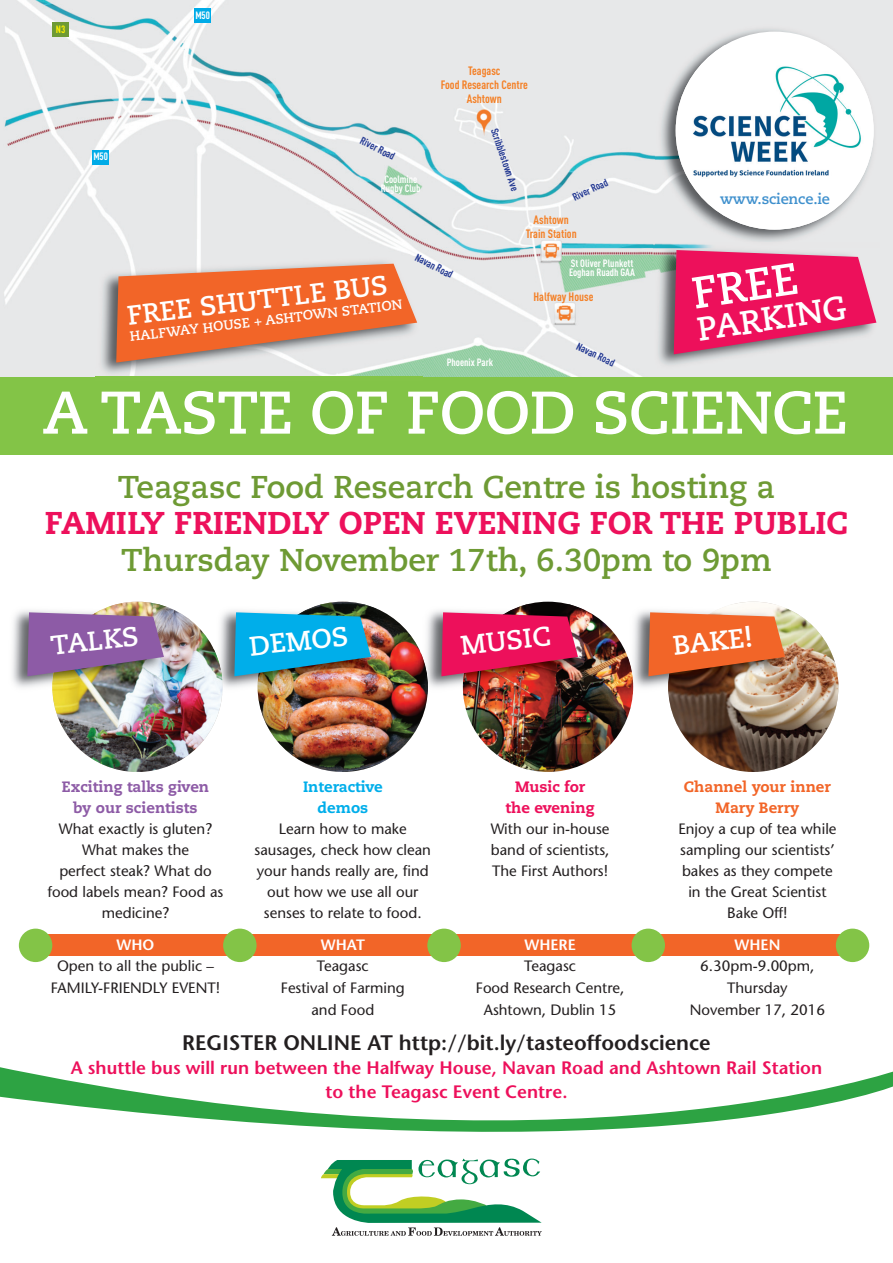
<style>
.page{position:relative;width:893px;height:1263px;background:#fff}
.page>*{position:absolute;margin:0;border:0;box-sizing:border-box;transform-origin:0 0}
.t1{font:700 60px "Caecilia";letter-spacing:-.01em;color:#fff}
.t2{font:700 44.4px "Caecilia";color:#fff}
.t3{font:700 33.3px "Caecilia";color:#fff}
.t4{font:700 31.5px "Caecilia";color:#6e9a34}
.t5{font:800 31.5px "Caecilia";color:#ed105b}
.t6{font:700 27px "Caecilia";color:#fff}
.t7{font:600 21px "Stone Sans";color:#231f20}
.t8{font:600 18px/24px "Stone Sans";color:#ed105b;text-align:center}
.t9{font:15px/21px "Stone Sans";color:#231f20;text-align:center}
.t10{font:800 15px/21px "Caecilia";color:#8d5ba6;text-align:center}
.t11{font:800 15px/21px "Caecilia";color:#f26528;text-align:center}
.t12{font:800 15px/21px "Caecilia";color:#ed105b;text-align:center}
.t13{font:800 15px/21px "Caecilia";color:#00aeea;text-align:center}
.t14{font:600 15px "Stone Sans";color:#fff}
.t15{font:700 14.55px "Caecilia";letter-spacing:-.01em;color:#3f90cd}
.t16{font:700 13.5px "Caecilia";color:#fff}
.t17{font:700 condensed 12px/14.4px "DINOT";color:#f48026;text-align:center}
.t18{font:700 condensed 10.5px/9px "DINOT";color:#fff}
.t19{font:700 condensed 10.5px "DINOT";color:#243992}
.t20{font:700 condensed 10.5px "DINOT";color:#fff101}
</style>
<div class="page">
<div style="left:43px;top:934px;width:807px;height:21px;background:#f26528"></div>
<img style="left:0;top:0;width:893px;height:377px">
<svg style="left:321px;top:1158px;width:221px;height:78px"></svg>
<svg style="left:0;top:1067px;width:893px;height:65px"></svg>
<div style="left:0;top:377px;width:893px;height:78px;background:#83c447"></div>
<img style="left:52px;top:602px;width:171px;height:169px;border-radius:50%">
<img style="left:258px;top:602px;width:170px;height:170px;border-radius:50%">
<img style="left:668px;top:602px;width:170px;height:170px;border-radius:50%">
<img style="left:655px;top:24px;width:224px;height:218px">
<div style="left:676px;top:32px;width:198px;height:198px;background:#fff;border-radius:50%"></div>
<img style="left:676px;top:46px;width:198px;height:184px">
<img style="left:463px;top:602px;width:170px;height:170px;border-radius:50%">
<img style="left:12px;top:610px;width:40px;height:78px">
<img style="left:52px;top:676px;width:118px;height:18px">
<img style="left:27px;top:604px;width:143px;height:72px">
<img style="left:220px;top:610px;width:38px;height:84px">
<img style="left:214px;top:649px;width:9px;height:45px">
<img style="left:258px;top:676px;width:119px;height:18px">
<img style="left:234px;top:604px;width:143px;height:72px">
<img style="left:653px;top:242px;width:229px;height:131px">
<svg style="left:674px;top:250px;width:202px;height:104px;background:#e53974"></svg>
<img style="left:96px;top:256px;width:327px;height:121px">
<svg style="left:116px;top:264px;width:301px;height:99px;background:#e68358"></svg>
<img style="left:426px;top:610px;width:37px;height:80px">
<img style="left:421px;top:652px;width:7px;height:42px">
<img style="left:463px;top:604px;width:121px;height:90px">
<img style="left:441px;top:612px;width:137px;height:64px">
<img style="left:633px;top:610px;width:35px;height:81px">
<img style="left:668px;top:604px;width:123px;height:90px">
<img style="left:628px;top:658px;width:5px;height:36px">
<svg style="left:648px;top:612px;width:137px;height:64px;background:#df6c39"></svg>
<div style="left:92px;top:150px;width:17px;height:14px;background:#00abe7"></div>
<div style="left:194px;top:9px;width:17px;height:14px;background:#00abe7"></div>
<div style="left:52px;top:23px;width:17px;height:14px;background:#6e9a34"></div>
<div style="left:223px;top:929px;width:34px;height:33px;background:#83c447;border-radius:50%"></div>
<div style="left:19px;top:929px;width:33px;height:33px;background:#83c447;border-radius:50%"></div>
<div style="left:427px;top:929px;width:34px;height:33px;background:#83c447;border-radius:50%"></div>
<div style="left:632px;top:929px;width:33px;height:33px;background:#83c447;border-radius:50%"></div>
<div style="left:836px;top:929px;width:33px;height:33px;background:#83c447;border-radius:50%"></div>
<p class="t20" style="left:56px;top:25px;width:11px">N3</p>
<p class="t18" style="left:93px;top:153px;width:16px">M50</p>
<p class="t18" style="left:195px;top:11px;width:16px">M50</p>
<p class="t17" style="left:441px;top:64px;width:89px">Teagasc<br>Food Research Centre<br>Ashtown</p>
<p class="t19" style="left:362px;top:136px;width:39px;rotate:27deg">River Road</p>
<p class="t19" style="left:498px;top:127px;width:67px;rotate:71deg">Scribblestown Ave</p>
<p class="t18" style="left:381px;top:175px;width:41px;text-align:center">Coolmine<br>Rugby Club</p>
<p class="t19" style="left:571px;top:194px;width:39px;rotate:-25deg">River Road</p>
<h3 class="t6" style="left:126px;top:305px;width:264px;rotate:-7deg">FREE SHUTTLE BUS</h3>
<p class="t16" style="left:129px;top:331px;width:276px;rotate:-7deg">HALFWAY HOUSE + ASHTOWN STATION</p>
<p class="t19" style="left:417px;top:253px;width:43px;rotate:27deg">Navan Road</p>
<p class="t18" style="left:447px;top:358px;width:48px">Phoenix Park</p>
<p class="t17" style="left:526px;top:213px;width:52px">Ashtown<br>Train Station</p>
<p class="t18" style="left:569px;top:259px;width:68px">St Oliver Plunkett<br>Eoghan Ruadh GAA</p>
<p class="t17" style="left:533px;top:291px;width:61px">Halfway House</p>
<p class="t19" style="left:579px;top:342px;width:43px;rotate:26deg">Navan Road</p>
<p class="t15" style="left:720px;top:192px;width:111px">www.science.ie</p>
<h2 class="t2" style="left:690px;top:275px;width:108px;rotate:-8deg">FREE</h2>
<h3 class="t3" style="left:696px;top:315px;width:152px;rotate:-8deg">PARKING</h3>
<h1 class="t1" style="left:43px;top:387px;width:807px">A TASTE OF FOOD SCIENCE</h1>
<h3 class="t4" style="left:118px;top:473px;width:659px">Teagasc Food Research Centre is hosting a</h3>
<h3 class="t5" style="left:45px;top:510px;width:805px">FAMILY FRIENDLY OPEN EVENING FOR THE PUBLIC</h3>
<h3 class="t4" style="left:121px;top:546px;width:652px">Thursday November 17th, 6.30pm to 9pm</h3>
<h3 class="t6" style="left:50px;top:634px;width:90px;rotate:-6deg">TALKS</h3>
<h3 class="t6" style="left:248px;top:635px;width:101px;rotate:-6deg">DEMOS</h3>
<h3 class="t6" style="left:460px;top:634px;width:92px;rotate:-6deg">MUSIC</h3>
<h3 class="t6" style="left:672px;top:634px;width:81px;rotate:-6deg">BAKE!</h3>
<p class="t10" style="left:62px;top:778px;width:149px">Exciting talks given by our scientists</p>
<p class="t9" style="left:48px;top:820px;width:177px">What exactly is gluten?<br>What makes the<br>perfect steak? What do food labels mean? Food as medicine?</p>
<p class="t13" style="left:303px;top:778px;width:81px">Interactive demos</p>
<p class="t9" style="left:255px;top:820px;width:178px">Learn how to make sausages, check how clean your hands really are, find out how we use all our senses to relate to food.</p>
<p class="t12" style="left:506px;top:778px;width:91px">Music for the evening</p>
<p class="t9" style="left:491px;top:820px;width:120px;text-align:justify">With our in-house band of scientists, The First Authors!</p>
<p class="t11" style="left:684px;top:778px;width:149px">Channel your inner<br>Mary Berry</p>
<p class="t9" style="left:678px;top:820px;width:160px">Enjoy a cup of tea while sampling our scientists’ bakes as they compete in the Great Scientist<br>Bake Off!</p>
<p class="t14" style="left:117px;top:939px;width:39px">WHO</p>
<p class="t9" style="left:51px;top:957px;width:171px;line-height:21.6px">Open to all the public –<br>FAMILY-FRIENDLY EVENT!</p>
<p class="t14" style="left:734px;top:939px;width:47px">WHEN</p>
<p class="t9" style="left:690px;top:957px;width:136px;line-height:21.6px">6.30pm-9.00pm,<br>Thursday<br>November 17, 2016</p>
<h3 class="t7" style="left:182px;top:1035px;width:530px">REGISTER ONLINE AT http://bit.ly/tasteoffoodscience</h3>
<p class="t8" style="left:71px;top:1058px;width:753px">A shuttle bus will run between the Halfway House, Navan Road and Ashtown Rail Station to the Teagasc Event Centre.</p>
<p class="t14" style="left:321px;top:939px;width:46px">WHAT</p>
<p class="t9" style="left:281px;top:957px;width:126px;line-height:21.6px">Teagasc<br>Festival of Farming and Food</p>
<p class="t14" style="left:524px;top:939px;width:53px">WHERE</p>
<p class="t9" style="left:476px;top:957px;width:150px;line-height:21.6px">Teagasc<br>Food Research Centre,<br>Ashtown, Dublin 15</p>
</div>
